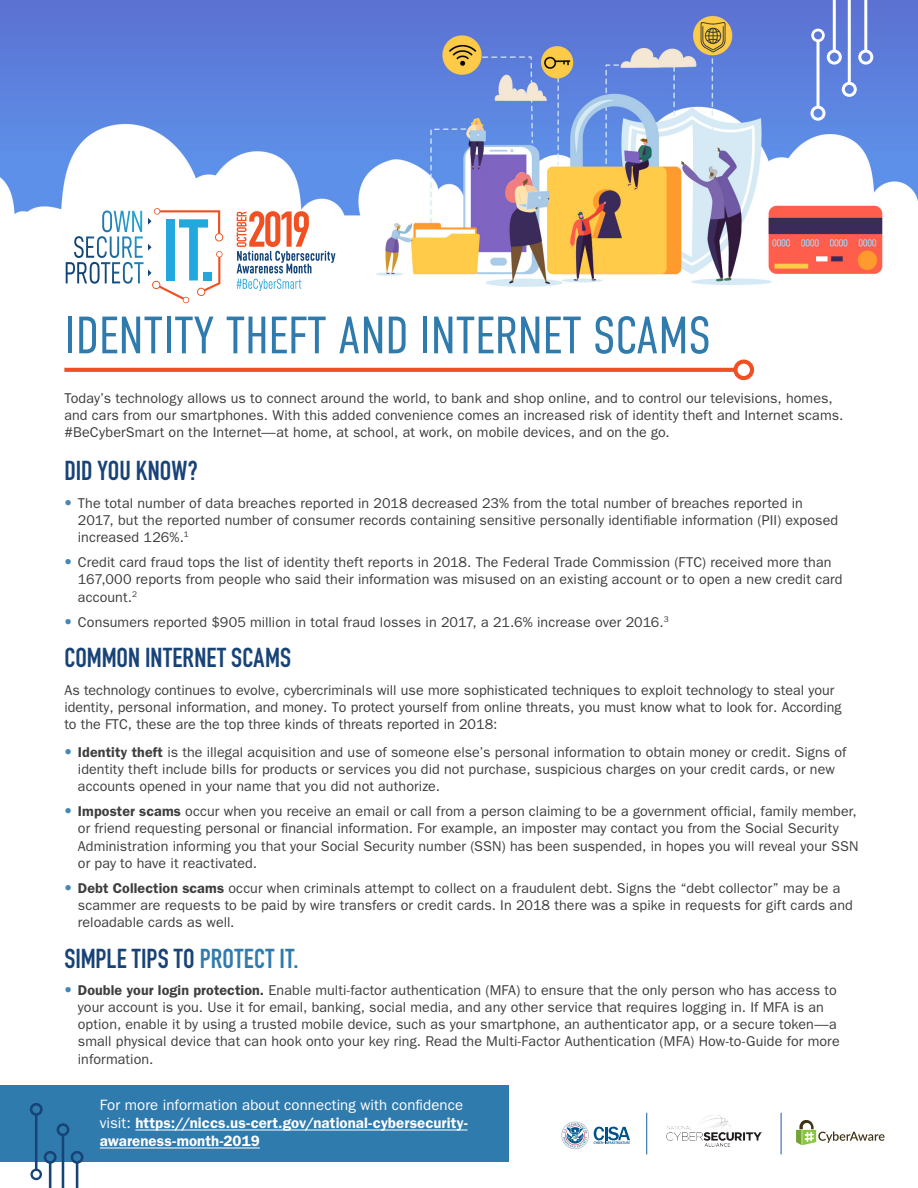
<style>
.page{position:relative;width:918px;height:1188px;background:#fff}
.page>*{position:absolute;margin:0;border:0;box-sizing:border-box;transform-origin:0 0}
.t1{font:300 52.5px "DIN Condensed";letter-spacing:-.01em;color:#307bad}
.t2{font:700 27px "DIN Condensed";color:#184377}
.t3{font:600 15px/18px "ITC Franklin Gothic Std";letter-spacing:.005em;color:#fff}
.t4{font:14.25px/17.1px "ITC Franklin Gothic Std";letter-spacing:.005em;color:#3e3e3f}
.s1{font-family:"DIN Condensed";font-weight:700;font-size:15px;color:#4588b5}
.s2{font-weight:600}
.s3{color:#307bad}
.s4{font-weight:400}
</style>
<div class="page">
<img style="left:0;top:0;width:918px;height:289px">
<svg style="left:66px;top:208px;width:157px;height:95px"></svg>
<svg style="left:237px;top:279px;width:64px;height:12px"></svg>
<svg style="left:237px;top:211px;width:98px;height:62px"></svg>
<div style="left:827px;top:50px;width:15px;height:15px;border:3px solid #fff;border-radius:50%"></div>
<hr style="left:817px;top:41px;width:3px;height:66px;background:#fff">
<div style="left:811px;top:29px;width:14px;height:13px;border:3px solid #fff;border-radius:50%"></div>
<div style="left:811px;top:106px;width:15px;height:15px;border:3px solid #fff;border-radius:50%"></div>
<div style="left:842px;top:82px;width:15px;height:15px;border:3px solid #fff;border-radius:50%"></div>
<div style="left:858px;top:50px;width:15px;height:15px;border:3px solid #fff;border-radius:50%"></div>
<hr style="left:833px;top:0;width:3px;height:51px;background:#fff">
<hr style="left:848px;top:0;width:3px;height:83px;background:#fff">
<hr style="left:864px;top:0;width:3px;height:51px;background:#fff">
<svg style="left:64px;top:368px;width:669px;height:4px;background:#f05528"></svg>
<div style="left:733px;top:360px;width:21px;height:20px;border:4px solid #f05123;border-radius:50%"></div>
<div style="left:0;top:1085px;width:509px;height:76px;background:#307bad"></div>
<hr style="left:135px;top:1130px;width:333px;height:1px;background:#fff">
<hr style="left:100px;top:1148px;width:160px;height:1px;background:#fff">
<hr style="left:49px;top:1162px;width:2px;height:26px;background:#184377">
<div style="left:44px;top:1151px;width:13px;height:13px;border:3px solid #184377;border-radius:50%"></div>
<hr style="left:35px;top:1114px;width:3px;height:56px;background:#184377">
<div style="left:30px;top:1169px;width:12px;height:11px;border:2px solid #184377;border-radius:50%"></div>
<div style="left:30px;top:1103px;width:13px;height:13px;border:3px solid #184377;border-radius:50%"></div>
<hr style="left:62px;top:1135px;width:2px;height:53px;background:#184377">
<div style="left:57px;top:1123px;width:12px;height:13px;border:3px solid #184377;border-radius:50%"></div>
<hr style="left:76px;top:1162px;width:2px;height:26px;background:#184377">
<div style="left:71px;top:1151px;width:13px;height:13px;border:3px solid #184377;border-radius:50%"></div>
<hr style="left:646px;top:1113px;width:1px;height:41px;background:#1a5aa7">
<hr style="left:781px;top:1113px;width:1px;height:41px;background:#1a5aa7">
<img style="left:666px;top:1115px;width:95px;height:32px">
<svg style="left:796px;top:1120px;width:89px;height:25px"></svg>
<svg style="left:561px;top:1121px;width:69px;height:28px"></svg>
<h1 class="t1" style="left:65px;top:306px;width:648px">IDENTITY THEFT AND INTERNET SCAMS</h1>
<p class="t4" style="left:64px;top:390px;width:781px">Today’s technology allows us to connect around the world, to bank and shop online, and to control our televisions, homes, and cars from our smartphones. With this added convenience comes an increased risk of identity theft and Internet scams. #BeCyberSmart on the Internet—at home, at school, at work, on mobile devices, and on the go.</p>
<h2 class="t2" style="left:64px;top:453px;width:135px">DID YOU KNOW?</h2>
<p class="t4" style="left:78px;top:495px;width:762px;text-indent:-14px"><span class="s1">•</span> The total number of data breaches reported in 2018 decreased 23% from the total number of breaches reported in<br>2017, but the reported number of consumer records containing sensitive personally identifiable information (PII) exposed increased 126%.<sup>1</sup></p>
<p class="t4" style="left:78px;top:554px;width:766px;text-indent:-14px"><span class="s1">•</span> Credit card fraud tops the list of identity theft reports in 2018. The Federal Trade Commission (FTC) received more than<br>167,000 reports from people who said their information was misused on an existing account or to open a new credit card account.<sup>2</sup></p>
<p class="t4" style="left:64px;top:614px;width:606px"><span class="s1">•</span> Consumers reported $905 million in total fraud losses in 2017, a 21.6% increase over 2016.<sup>3</sup></p>
<h2 class="t2" style="left:64px;top:640px;width:228px">COMMON INTERNET SCAMS</h2>
<p class="t4" style="left:64px;top:682px;width:779px">As technology continues to evolve, cybercriminals will use more sophisticated techniques to exploit technology to steal your identity, personal information, and money. To protect yourself from online threats, you must know what to look for. According to the FTC, these are the top three kinds of threats reported in 2018:</p>
<p class="t4" style="left:78px;top:744px;width:770px;text-indent:-14px"><span class="s1">•</span> <span class="s2">Identity theft</span> is the illegal acquisition and use of someone else’s personal information to obtain money or credit. Signs of identity theft include bills for products or services you did not purchase, suspicious charges on your credit cards, or new accounts opened in your name that you did not authorize.</p>
<p class="t4" style="left:78px;top:803px;width:782px;text-indent:-14px"><span class="s1">•</span> <span class="s2">Imposter scams</span> occur when you receive an email or call from a person claiming to be a government official, family member, or friend requesting personal or financial information. For example, an imposter may contact you from the Social Security Administration informing you that your Social Security number (SSN) has been suspended, in hopes you will reveal your SSN or pay to have it reactivated.</p>
<p class="t4" style="left:78px;top:880px;width:776px;text-indent:-14px"><span class="s1">•</span> <span class="s2">Debt Collection scams</span> occur when criminals attempt to collect on a fraudulent debt. Signs the “debt collector” may be a scammer are requests to be paid by wire transfers or credit cards. In 2018 there was a spike in requests for gift cards and reloadable cards as well.</p>
<h2 class="t2" style="left:64px;top:940px;width:236px">SIMPLE TIPS TO <span class="s3">PROTECT IT.</span></h2>
<p class="t4" style="left:78px;top:982px;width:763px;text-indent:-14px"><span class="s1">•</span> <span class="s2">Double your login protection.</span> Enable multi-factor authentication (MFA) to ensure that the only person who has access to your account is you. Use it for email, banking, social media, and any other service that requires logging in. If MFA is an option, enable it by using a trusted mobile device, such as your smartphone, an authenticator app, or a secure token—a small physical device that can hook onto your key ring. Read the Multi-Factor Authentication (MFA) How-to-Guide for more information.</p>
<p class="t3" style="left:100px;top:1096px;width:369px"><span class="s4">For more information about connecting with confidence visit:</span> https://niccs.us-cert.gov/national-cybersecurity&shy;awareness-month-2019</p>
</div>
